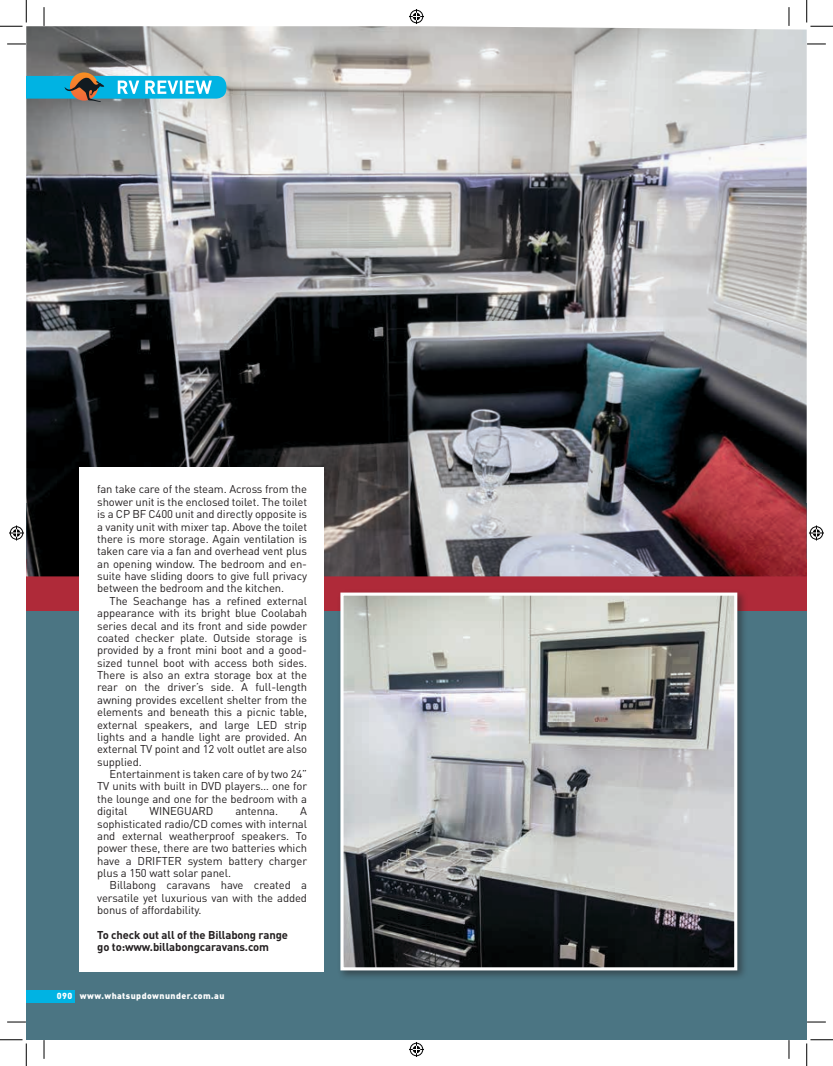
<style>
.page{position:relative;width:833px;height:1066px;background:#fff}
.page>*{position:absolute;margin:0;border:0;box-sizing:border-box;transform-origin:0 0}
.t1{font:11.25px/12.4px "DIN";letter-spacing:-.01em;color:#231f20;text-align:justify}
.t2{font:700 11.25px/12.4px "DIN";letter-spacing:-.01em;color:#231f20}
.t3{font:900 8.75px "DIN";letter-spacing:.05em;color:#fff}
</style>
<div class="page">
<div style="left:26px;top:503px;width:780px;height:537px;background:#4b7583"></div>
<div style="left:26px;top:560px;width:780px;height:51px;background:#af2a39"></div>
<img style="left:26px;top:26px;width:780px;height:550px">
<div style="left:80px;top:467px;width:244px;height:505px;background:#fff"></div>
<div style="left:337px;top:589px;width:410px;height:392px;background:#231f20;opacity:.5"></div>
<img style="left:344px;top:597px;width:388px;height:369px">
<div style="left:340px;top:593px;width:396px;height:377px;border:3px solid #fff"></div>
<svg style="left:70px;top:72px;width:28px;height:29px"></svg>
<svg style="left:26px;top:75px;width:200px;height:27px;background:#46adc6"></svg>
<div style="left:26px;top:990px;width:49px;height:12px;background:#00b3e3"></div>
<svg style="left:7px;top:43px;width:19px;height:2px"></svg>
<svg style="left:806px;top:43px;width:19px;height:2px"></svg>
<svg style="left:7px;top:1021px;width:19px;height:2px"></svg>
<svg style="left:806px;top:1021px;width:19px;height:2px"></svg>
<svg style="left:43px;top:7px;width:2px;height:19px"></svg>
<svg style="left:43px;top:1040px;width:2px;height:19px"></svg>
<svg style="left:788px;top:7px;width:1px;height:19px"></svg>
<svg style="left:788px;top:1040px;width:1px;height:19px"></svg>
<svg style="left:0;top:0;width:27px;height:27px"></svg>
<svg style="left:0;top:1039px;width:27px;height:27px"></svg>
<svg style="left:806px;top:0;width:26px;height:27px"></svg>
<svg style="left:806px;top:1039px;width:26px;height:27px"></svg>
<svg style="left:409px;top:9px;width:15px;height:15px"></svg>
<svg style="left:409px;top:1042px;width:15px;height:15px"></svg>
<svg style="left:9px;top:525px;width:15px;height:15px"></svg>
<svg style="left:809px;top:525px;width:14px;height:15px"></svg>
<p class="t1" style="left:97px;top:483px;width:211px">fan take care of the steam. Across from the shower unit is the enclosed toilet. The toilet is a CP BF C400 unit and directly opposite is a vanity unit with mixer tap. Above the toilet there is more storage. Again ventilation is taken care via a fan and overhead vent plus an opening window. The bedroom and en&shy;suite have sliding doors to give full privacy between the bedroom and the kitchen.</p>
<p class="t1" style="left:97px;top:594px;width:211px;text-indent:12px">The Seachange has a refined external appearance with its bright blue Coolabah series decal and its front and side powder coated checker plate. Outside storage is provided by a front mini boot and a good&shy;sized tunnel boot with access both sides.<br>There is also an extra storage box at the rear on the driver’s side. A full-length awning provides excellent shelter from the elements and beneath this a picnic table, external speakers, and large LED strip lights and a handle light are provided. An external TV point and 12 volt outlet are also supplied.</p>
<p class="t1" style="left:97px;top:768px;width:211px;text-indent:12px">Entertainment is taken care of by two 24” TV units with built in DVD players… one for the lounge and one for the bedroom with a digital</p>
<p class="t1" style="left:149px;top:805px;width:65px">WINEGUARD</p>
<p class="t1" style="left:235px;top:805px;width:44px">antenna.</p>
<p class="t1" style="left:97px;top:805px;width:211px;text-indent:203px">A sophisticated radio/CD comes with internal and external weatherproof speakers. To power these, there are two batteries which have a DRIFTER system battery charger plus a 150 watt solar panel.</p>
<p class="t1" style="left:97px;top:879px;width:211px;text-indent:12px">Billabong caravans have created a versatile yet luxurious van with the added bonus of affordability.</p>
<p class="t2" style="left:97px;top:928px;width:192px">To check out all of the Billabong range go to:www.billabongcaravans.com</p>
<p class="t3" style="left:57px;top:990px;width:169px">090 www.whatsupdownunder.com.au</p>
</div>
